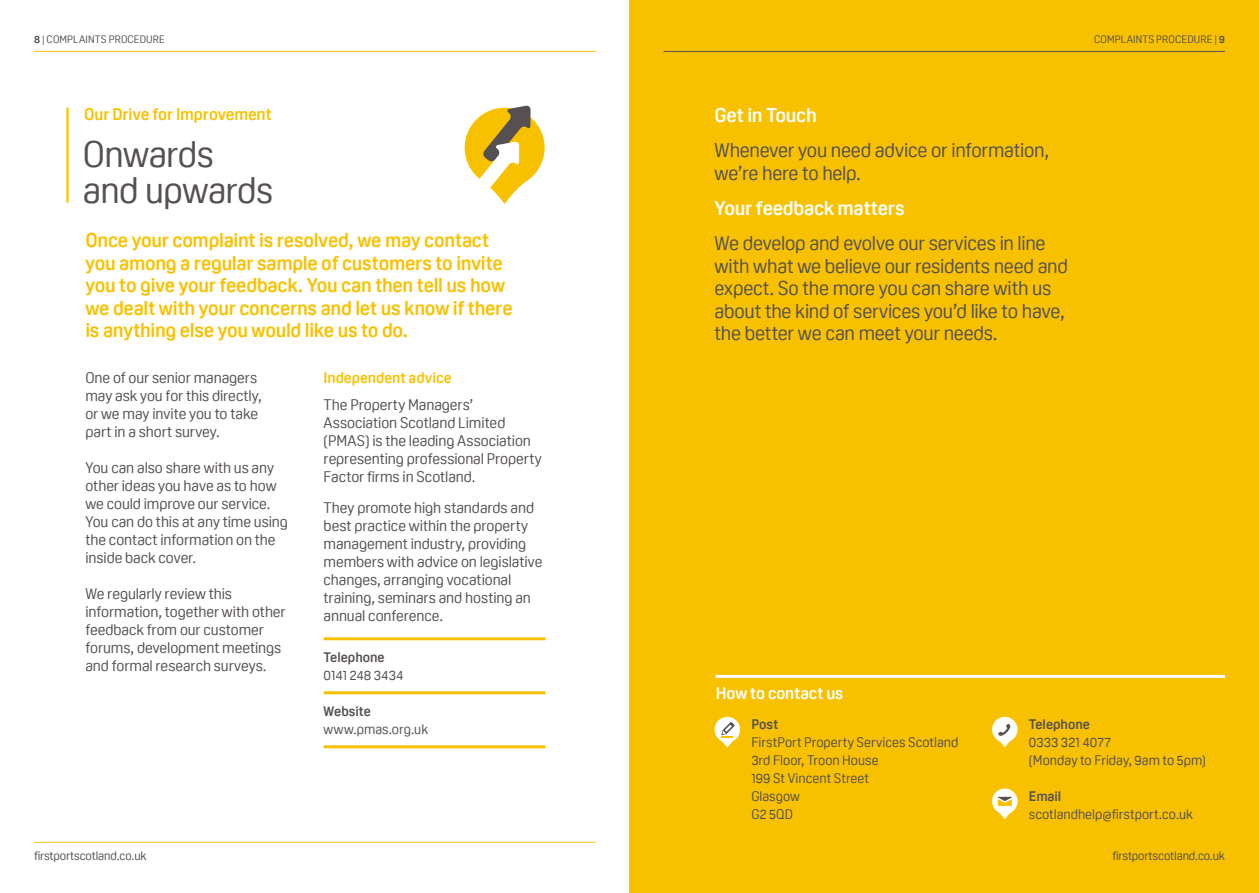
<style>
.page{position:relative;width:1259px;height:893px;background:#fff}
.page>*{position:absolute;margin:0;border:0;box-sizing:border-box;transform-origin:0 0}
.t1{font:36px/36px "Oscine";letter-spacing:-.015em;color:#565053}
.t2{font:19.5px/22.5px "Oscine";letter-spacing:-.015em;color:#565053}
.t3{font:700 19.5px/22.5px "Oscine";letter-spacing:-.015em;color:#f8c100}
.t4{font:700 19.5px "Oscine";letter-spacing:-.015em;color:#fff}
.t5{font:700 16.5px "Oscine";letter-spacing:-.01em;color:#f8c100}
.t6{font:700 16.5px "Oscine";letter-spacing:-.005em;color:#fff}
.t7{font:15px/18px "Oscine";letter-spacing:-.005em;color:#565053}
.t8{font:700 15px "Oscine";letter-spacing:-.005em;color:#f8c100}
.t9{font:13.5px/18px "Oscine";letter-spacing:.005em;color:#565053}
.t10{font:700 13.5px "Oscine";color:#565053}
.t11{font:12px "Oscine";letter-spacing:-.01em;color:#565053}
.t12{font:10.5px "Oscine";letter-spacing:.015em;color:#565053}
.s1{font-weight:700}
</style>
<div class="page">
<div style="left:629px;top:0;width:630px;height:893px;background:#f8c100"></div>
<hr style="left:663px;top:51px;width:562px;height:1px;background:#565053">
<hr style="left:34px;top:842px;width:561px;height:1px;background:#f8c100">
<hr style="left:34px;top:51px;width:561px;height:1px;background:#f8c100">
<hr style="left:324px;top:637px;width:221px;height:3px;background:#f8c100">
<hr style="left:324px;top:691px;width:221px;height:3px;background:#f8c100">
<hr style="left:324px;top:745px;width:221px;height:3px;background:#f8c100">
<svg style="left:465px;top:105px;width:79px;height:99px"></svg>
<hr style="left:66px;top:108px;width:3px;height:95px;background:#f8c100">
<hr style="left:716px;top:675px;width:509px;height:3px;background:#fff">
<svg style="left:992px;top:788px;width:25px;height:31px"></svg>
<svg style="left:992px;top:717px;width:25px;height:30px"></svg>
<svg style="left:714px;top:717px;width:26px;height:30px"></svg>
<p class="t12" style="left:34px;top:33px;width:132px"><span class="s1">8</span> | COMPLAINTS PROCEDURE</p>
<p class="t5" style="left:84px;top:104px;width:189px">Our Drive for Improvement</p>
<h1 class="t1" style="left:83px;top:136px;width:192px">Onwards and upwards</h1>
<h2 class="t3" style="left:85px;top:229px;width:429px">Once your complaint is resolved, we may contact you among a regular sample of customers to invite you to give your feedback. You can then tell us how we dealt with your concerns and let us know if there is anything else you would like us to do.</h2>
<p class="t7" style="left:85px;top:368px;width:178px">One of our senior managers may ask you for this directly, or we may invite you to take part in a short survey.</p>
<p class="t7" style="left:85px;top:458px;width:204px">You can also share with us any other ideas you have as to how we could improve our service.<br>You can do this at any time using the contact information on the inside back cover.</p>
<p class="t7" style="left:85px;top:584px;width:202px">We regularly review this information, together with other feedback from our customer forums, development meetings and formal research surveys.</p>
<p class="t8" style="left:324px;top:369px;width:130px">Independent advice</p>
<p class="t7" style="left:324px;top:395px;width:220px">The Property Managers’<br>Association Scotland Limited (PMAS) is the leading Association representing professional Property<br>Factor firms in Scotland.</p>
<p class="t7" style="left:324px;top:499px;width:220px">They promote high standards and best practice within the property management industry, providing members with advice on legislative changes, arranging vocational training, seminars and hosting an annual conference.</p>
<p class="t10" style="left:324px;top:649px;width:63px">Telephone</p>
<p class="t9" style="left:324px;top:666px;width:81px">0141 248 3434</p>
<p class="t10" style="left:324px;top:703px;width:49px">Website</p>
<p class="t9" style="left:324px;top:720px;width:106px">www.pmas.org.uk</p>
<h2 class="t4" style="left:714px;top:104px;width:104px">Get in Touch</h2>
<h2 class="t2" style="left:714px;top:139px;width:336px">Whenever you need advice or information, we’re here to help.</h2>
<h2 class="t4" style="left:714px;top:197px;width:191px">Your feedback matters</h2>
<h2 class="t2" style="left:714px;top:232px;width:355px">We develop and evolve our services in line with what we believe our residents need and expect. So the more you can share with us about the kind of services you’d like to have, the better we can meet your needs.</h2>
<p class="t12" style="left:1094px;top:33px;width:132px">COMPLAINTS PROCEDURE | <span class="s1">9</span></p>
<p class="t6" style="left:716px;top:684px;width:129px">How to contact us</p>
<p class="t10" style="left:751px;top:717px;width:28px">Post</p>
<p class="t9" style="left:751px;top:733px;width:208px">FirstPort Property Services Scotland<br>3rd Floor, Troon House<br>199 St Vincent Street<br>Glasgow<br>G2 5QD</p>
<p class="t10" style="left:1029px;top:717px;width:63px">Telephone</p>
<p class="t9" style="left:1029px;top:733px;width:178px">0333 321 4077<br>(Monday to Friday, 9am to 5pm)</p>
<p class="t10" style="left:1029px;top:789px;width:34px">Email</p>
<p class="t9" style="left:1029px;top:805px;width:166px">scotlandhelp@firstport.co.uk</p>
<p class="t11" style="left:34px;top:849px;width:114px">firstportscotland.co.uk</p>
<p class="t11" style="left:1112px;top:849px;width:114px">firstportscotland.co.uk</p>
</div>
